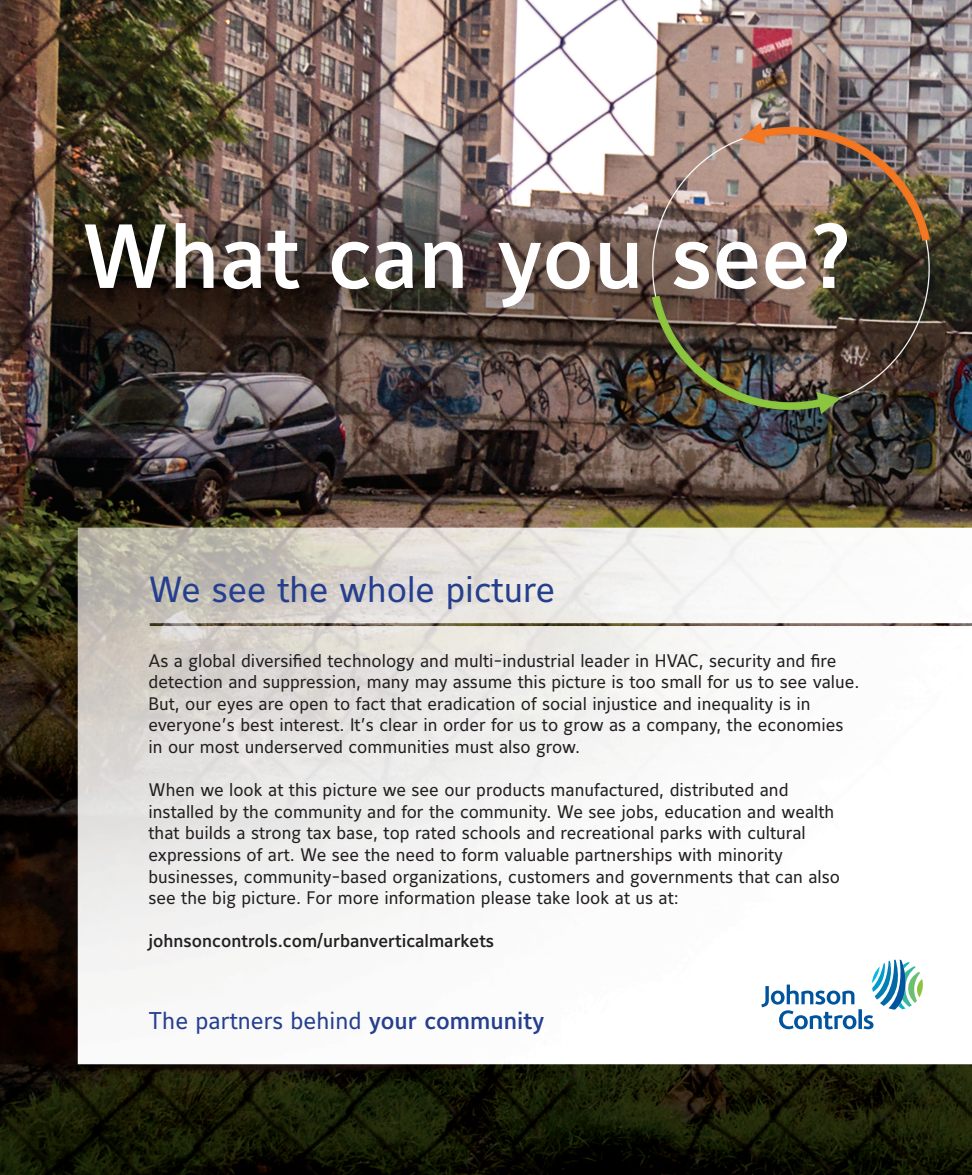
<style>
.page{position:relative;width:972px;height:1175px;background:#fff}
.page>*{position:absolute;margin:0;border:0;box-sizing:border-box;transform-origin:0 0}
.t1{font:90px "Maurea Medium Lf";color:#fff}
.t2{font:36px "Maurea Regular Lf";color:#253f8e}
.t3{font:24px "Maurea Regular Lf";color:#253f8e}
.t4{font:18px/21.6px "Maurea Regular Lf";color:#231f20}
.t5{font:18px "Maurea Medium Lf";color:#231f20}
.s1{font-family:"Maurea Medium Lf"}
</style>
<div class="page">
<img style="left:0;top:0;width:972px;height:1174px">
<svg style="left:761px;top:959px;width:162px;height:70px"></svg>
<p class="t1" style="left:81px;top:206px;width:772px">What can you see?</p>
<p class="t2" style="left:148px;top:569px;width:408px">We see the whole picture</p>
<p class="t4" style="left:148px;top:650px;width:690px">As a global diversified technology and multi-industrial leader in HVAC, security and fire</p>
<p class="t4" style="left:148px;top:672px;width:712px">detection and suppression, many may assume this picture is too small for us to see value.<br>But, our eyes are open to fact that eradication of social injustice and inequality is in</p>
<p class="t4" style="left:148px;top:715px;width:697px">everyone’s best interest. It’s clear in order for us to grow as a company, the economies in our most underserved communities must also grow.</p>
<p class="t4" style="left:148px;top:780px;width:642px">When we look at this picture we see our products manufactured, distributed and</p>
<p class="t4" style="left:148px;top:801px;width:687px">installed by the community and for the community. We see jobs, education and wealth</p>
<p class="t4" style="left:148px;top:823px;width:659px">that builds a strong tax base, top rated schools and recreational parks with cultural</p>
<p class="t4" style="left:148px;top:845px;width:636px">expressions of art. We see the need to form valuable partnerships with minority</p>
<p class="t4" style="left:148px;top:866px;width:693px">businesses, community-based organizations, customers and governments that can also</p>
<p class="t4" style="left:148px;top:888px;width:532px">see the big picture. For more information please take look at us at:</p>
<p class="t5" style="left:148px;top:931px;width:347px">johnsoncontrols.com/urbanverticalmarkets</p>
<p class="t3" style="left:148px;top:1007px;width:397px">The partners behind <span class="s1">your community</span></p>
</div>
